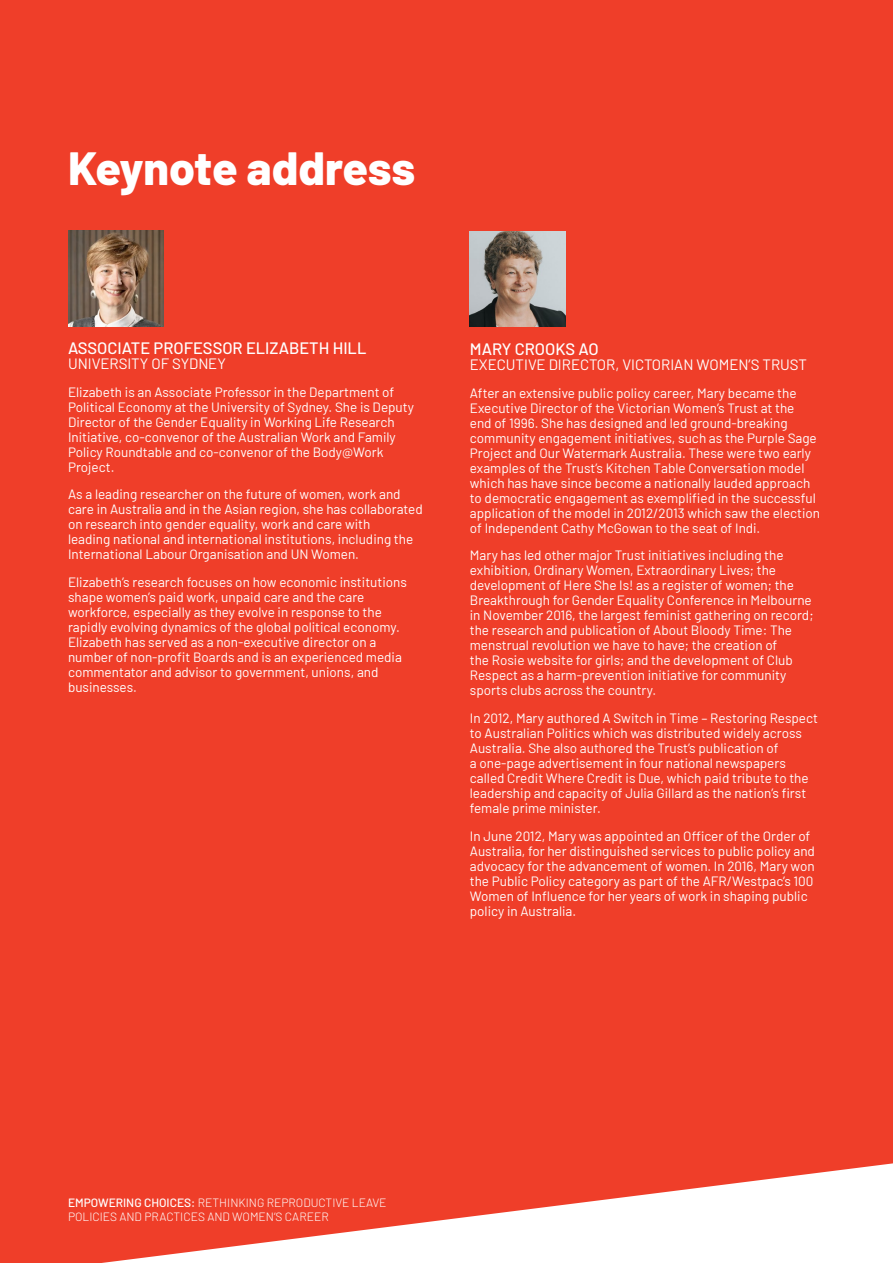
<style>
.page{position:relative;width:893px;height:1263px;background:#ef3e29}
.page>*{position:absolute;margin:0;border:0;box-sizing:border-box;transform-origin:0 0}
.t1{font:800 46.5px "Barlow";letter-spacing:-.005em;color:#fff}
.t2{font:500 16.5px "Barlow";color:#fff}
.t3{font:15px "Barlow";color:#fff}
.t4{font:13.5px/15px "Barlow";color:#fff}
.t5{font:300 12px/14.4px "Barlow";color:#fff}
.s1{font-weight:500}
</style>
<div class="page">
<img style="left:68px;top:231px;width:95px;height:95px">
<img style="left:470px;top:232px;width:95px;height:95px">
<h1 class="t1" style="left:68px;top:134px;width:349px">Keynote address</h1>
<p class="t2" style="left:68px;top:336px;width:300px">ASSOCIATE PROFESSOR ELIZABETH HILL</p>
<p class="t3" style="left:68px;top:352px;width:159px">UNIVERSITY OF SYDNEY</p>
<p class="t4" style="left:68px;top:383px;width:347px">Elizabeth is an Associate Professor in the Department of Political Economy at the University of Sydney. She is Deputy Director of the Gender Equality in Working Life Research Initiative, co-convenor of the Australian Work and Family Policy Roundtable and co-convenor of the Body@Work Project.</p>
<p class="t4" style="left:68px;top:486px;width:356px">As a leading researcher on the future of women, work and care in Australia and in the Asian region, she has collaborated on research into gender equality, work and care with<br>leading national and international institutions, including the International Labour Organisation and UN Women.</p>
<p class="t4" style="left:68px;top:574px;width:340px">Elizabeth’s research focuses on how economic institutions shape women’s paid work, unpaid care and the care workforce, especially as they evolve in response to the rapidly evolving dynamics of the global political economy.<br>Elizabeth has served as a non-executive director on a number of non-profit Boards and is an experienced media commentator and advisor to government, unions, and businesses.</p>
<p class="t2" style="left:470px;top:337px;width:130px">MARY CROOKS AO</p>
<p class="t3" style="left:470px;top:353px;width:339px">EXECUTIVE DIRECTOR, VICTORIAN WOMEN’S TRUST</p>
<p class="t4" style="left:470px;top:384px;width:352px">After an extensive public policy career, Mary became the Executive Director of the Victorian Women’s Trust at the<br>end of 1996. She has designed and led ground-breaking community engagement initiatives, such as the Purple Sage Project and Our Watermark Australia. These were two early examples of the Trust’s Kitchen Table Conversation model which has have since become a nationally lauded approach to democratic engagement as exemplified in the successful application of the model in 2012/2013 which saw the election of Independent Cathy McGowan to the seat of Indi.</p>
<p class="t4" style="left:470px;top:547px;width:345px">Mary has led other major Trust initiatives including the exhibition, Ordinary Women, Extraordinary Lives; the development of Here She Is! as a register of women; the Breakthrough for Gender Equality Conference in Melbourne in November 2016, the largest feminist gathering on record; the research and publication of About Bloody Time: The menstrual revolution we have to have; the creation of<br>the Rosie website for girls; and the development of Club Respect as a harm-prevention initiative for community sports clubs across the country.</p>
<p class="t4" style="left:470px;top:710px;width:350px">In 2012, Mary authored A Switch in Time – Restoring Respect to Australian Politics which was distributed widely across Australia. She also authored the Trust’s publication of<br>a one-page advertisement in four national newspapers called Credit Where Credit is Due, which paid tribute to the leadership and capacity of Julia Gillard as the nation’s first female prime minister.</p>
<p class="t4" style="left:470px;top:827px;width:346px">In June 2012, Mary was appointed an Officer of the Order of Australia, for her distinguished services to public policy and advocacy for the advancement of women. In 2016, Mary won the Public Policy category as part of the AFR/Westpac’s 100<br>Women of Influence for her years of work in shaping public policy in Australia.</p>
<p class="t5" style="left:68px;top:1194px;width:320px"><span class="s1">EMPOWERING CHOICES:</span> RETHINKING REPRODUCTIVE LEAVE<br>POLICIES AND PRACTICES AND WOMEN’S CAREER</p>
</div>
